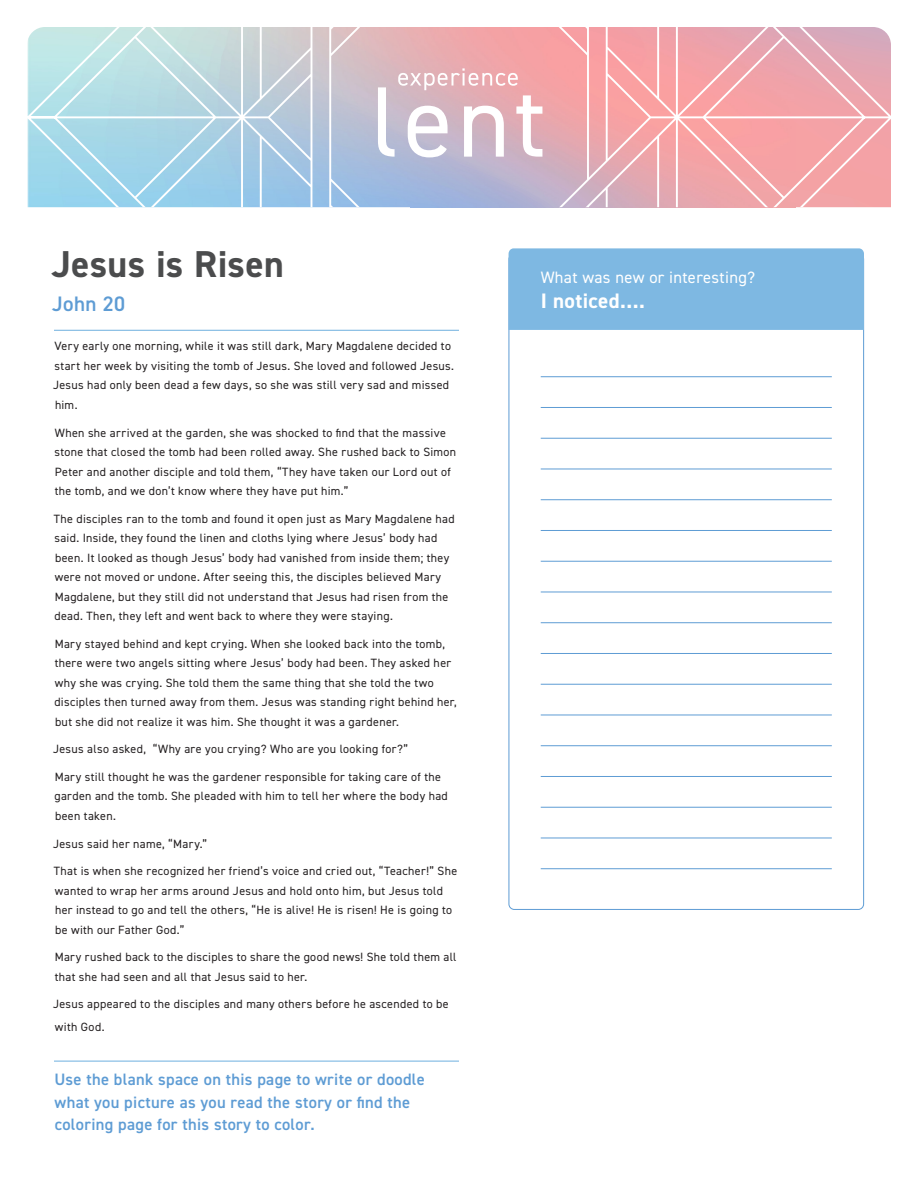
<style>
.page{position:relative;width:918px;height:1188px;background:#fff}
.page>*{position:absolute;margin:0;border:0;box-sizing:border-box;transform-origin:0 0}
.t1{font:700 37.5px "DIN2014";letter-spacing:.01em;color:#4b4c4d}
.t2{font:700 21px "DIN2014";letter-spacing:.02em;color:#fff}
.t3{font:600 21px "DIN2014";letter-spacing:.02em;color:#5e9cd4}
.t4{font:600 16.5px/22.5px "DIN2014";letter-spacing:.02em;color:#5e9cd4}
.t5{font:16.5px "DIN2014";letter-spacing:.02em;color:#fff}
.t6{font:12px/19.5px "DIN2014";letter-spacing:.025em;color:#231f20}
</style>
<div class="page">
<svg style="left:27px;top:27px;width:864px;height:180px;background:#d2bdc8"></svg>
<hr style="left:541px;top:592px;width:291px;height:1px;background:#5e9cd4">
<hr style="left:541px;top:469px;width:291px;height:1px;background:#5e9cd4">
<hr style="left:541px;top:715px;width:291px;height:1px;background:#5e9cd4">
<hr style="left:541px;top:838px;width:291px;height:1px;background:#5e9cd4">
<hr style="left:541px;top:407px;width:291px;height:1px;background:#5e9cd4">
<hr style="left:541px;top:653px;width:291px;height:1px;background:#5e9cd4">
<hr style="left:541px;top:530px;width:291px;height:1px;background:#5e9cd4">
<hr style="left:541px;top:776px;width:291px;height:1px;background:#5e9cd4">
<hr style="left:541px;top:807px;width:291px;height:1px;background:#5e9cd4">
<hr style="left:541px;top:376px;width:291px;height:1px;background:#5e9cd4">
<hr style="left:541px;top:622px;width:291px;height:1px;background:#5e9cd4">
<hr style="left:541px;top:499px;width:291px;height:1px;background:#5e9cd4">
<hr style="left:541px;top:745px;width:291px;height:1px;background:#5e9cd4">
<hr style="left:541px;top:868px;width:291px;height:1px;background:#5e9cd4">
<hr style="left:541px;top:438px;width:291px;height:1px;background:#5e9cd4">
<hr style="left:541px;top:684px;width:291px;height:1px;background:#5e9cd4">
<hr style="left:541px;top:561px;width:291px;height:1px;background:#5e9cd4">
<div style="left:509px;top:248px;width:355px;height:82px;background:#7eb8e2"></div>
<hr style="left:54px;top:330px;width:405px;height:1px;background:#7eb8e2">
<hr style="left:54px;top:1061px;width:405px;height:1px;background:#7eb8e2">
<p class="t1" style="left:52px;top:239px;width:234px">Jesus is Risen</p>
<p class="t3" style="left:52px;top:290px;width:74px">John 20</p>
<p class="t6" style="left:53px;top:336px;width:403px">Very early one morning, while it was still dark, Mary Magdalene decided to start her week by visiting the tomb of Jesus. She loved and followed Jesus.<br>Jesus had only been dead a few days, so she was still very sad and missed him.</p>
<p class="t6" style="left:54px;top:422px;width:403px">When she arrived at the garden, she was shocked to find that the massive stone that closed the tomb had been rolled away. She rushed back to Simon Peter and another disciple and told them, “They have taken our Lord out of the tomb, and we don’t know where they have put him.”</p>
<p class="t6" style="left:54px;top:509px;width:402px">The disciples ran to the tomb and found it open just as Mary Magdalene had said. Inside, they found the linen and cloths lying where Jesus’ body had been. It looked as though Jesus’ body had vanished from inside them; they were not moved or undone. After seeing this, the disciples believed Mary Magdalene, but they still did not understand that Jesus had risen from the dead. Then, they left and went back to where they were staying.</p>
<p class="t6" style="left:54px;top:634px;width:404px">Mary stayed behind and kept crying. When she looked back into the tomb, there were two angels sitting where Jesus’ body had been. They asked her why she was crying. She told them the same thing that she told the two disciples then turned away from them. Jesus was standing right behind her, but she did not realize it was him. She thought it was a gardener.</p>
<p class="t6" style="left:53px;top:739px;width:356px">Jesus also asked, “Why are you crying? Who are you looking for?”</p>
<p class="t6" style="left:54px;top:767px;width:395px">Mary still thought he was the gardener responsible for taking care of the garden and the tomb. She pleaded with him to tell her where the body had been taken.</p>
<p class="t6" style="left:53px;top:833px;width:156px">Jesus said her name, “Mary.”</p>
<p class="t6" style="left:54px;top:861px;width:405px">That is when she recognized her friend’s voice and cried out, “Teacher!” She wanted to wrap her arms around Jesus and hold onto him, but Jesus told her instead to go and tell the others, “He is alive! He is risen! He is going to be with our Father God.”</p>
<p class="t6" style="left:55px;top:947px;width:403px">Mary rushed back to the disciples to share the good news! She told them all that she had seen and all that Jesus said to her.</p>
<p class="t6" style="left:53px;top:993px;width:397px;line-height:22.5px">Jesus appeared to the disciples and many others before he ascended to be with God.</p>
<p class="t4" style="left:54px;top:1068px;width:372px">Use the blank space on this page to write or doodle what you picture as you read the story or find the coloring page for this story to color.</p>
<p class="t5" style="left:541px;top:267px;width:216px">What was new or interesting?</p>
<p class="t2" style="left:541px;top:287px;width:106px">I noticed….</p>
</div>
